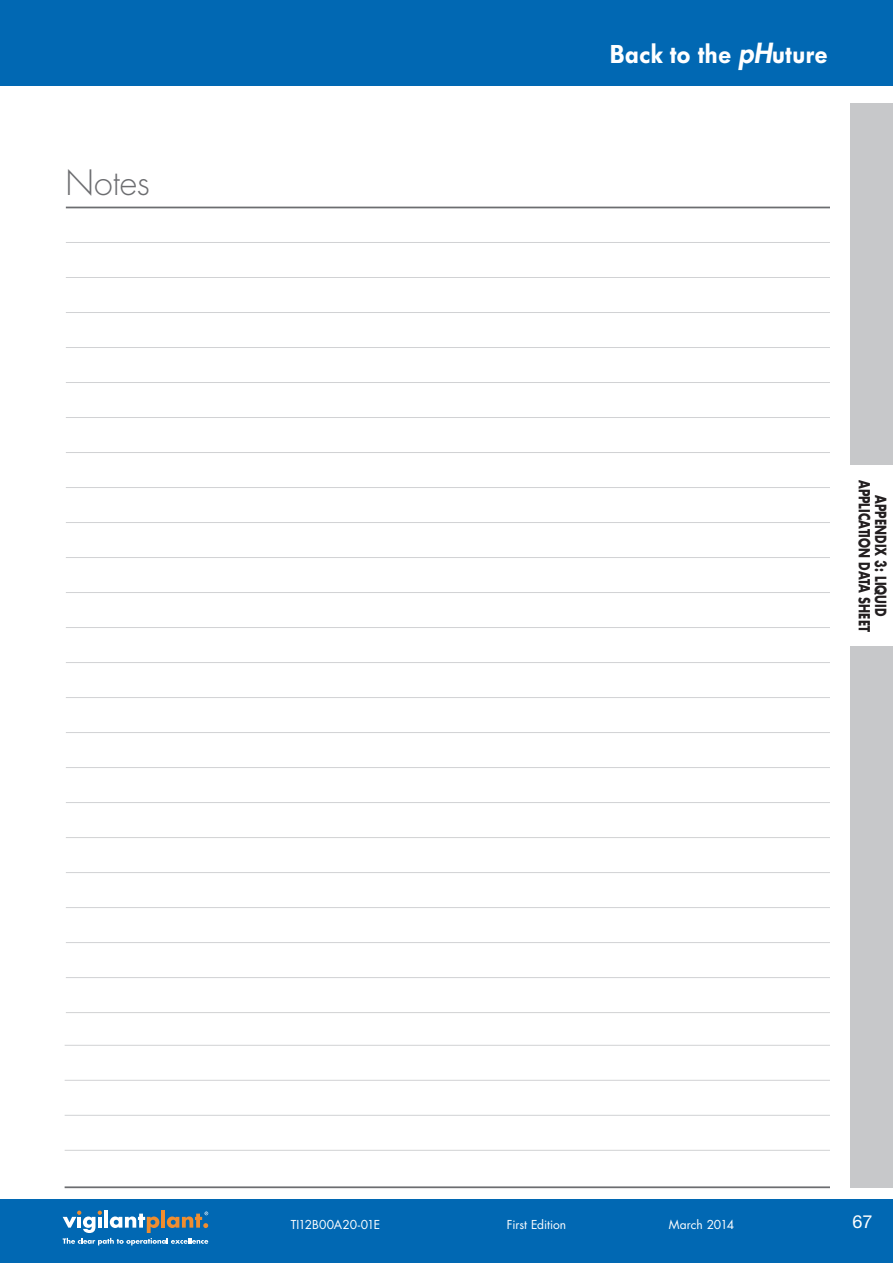
<style>
.page{position:relative;width:893px;height:1263px;background:#fff}
.page>*{position:absolute;margin:0;border:0;box-sizing:border-box;transform-origin:0 0}
.t1{font:300 34.05px "Futura";color:#6c6d70}
.t2{font:800 27px "Futura";color:#fff}
.t3{font:18px "Helvetica Neue";color:#fff}
.t4{font:700 15px/16.5px "Futura";letter-spacing:.005em;color:#231f20;text-align:center;scale:.75 1}
.t5{font:12px "Futura";letter-spacing:-.005em;color:#fff}
.s1{font-style:italic}
</style>
<div class="page">
<div style="left:0;top:1199px;width:893px;height:64px;background:#0168b3"></div>
<div style="left:0;top:0;width:893px;height:86px;background:#0168b3"></div>
<svg style="left:63px;top:1210px;width:145px;height:35px"></svg>
<div style="left:850px;top:104px;width:43px;height:1084px;background:#c7c8ca"></div>
<div style="left:850px;top:465px;width:43px;height:181px;background:#fff"></div>
<hr style="left:66px;top:207px;width:763px;height:1px;background:#6c6d70">
<hr style="left:66px;top:1012px;width:763px;height:1px;background:#d1d2d4">
<hr style="left:66px;top:977px;width:763px;height:1px;background:#d1d2d4">
<hr style="left:66px;top:942px;width:763px;height:1px;background:#d1d2d4">
<hr style="left:66px;top:907px;width:763px;height:1px;background:#d1d2d4">
<hr style="left:66px;top:872px;width:763px;height:1px;background:#d1d2d4">
<hr style="left:66px;top:837px;width:763px;height:1px;background:#d1d2d4">
<hr style="left:66px;top:802px;width:763px;height:1px;background:#d1d2d4">
<hr style="left:66px;top:767px;width:763px;height:1px;background:#d1d2d4">
<hr style="left:66px;top:732px;width:763px;height:1px;background:#d1d2d4">
<hr style="left:66px;top:697px;width:763px;height:1px;background:#d1d2d4">
<hr style="left:66px;top:662px;width:763px;height:1px;background:#d1d2d4">
<hr style="left:66px;top:627px;width:763px;height:1px;background:#d1d2d4">
<hr style="left:66px;top:592px;width:763px;height:1px;background:#d1d2d4">
<hr style="left:66px;top:557px;width:763px;height:1px;background:#d1d2d4">
<hr style="left:66px;top:522px;width:763px;height:1px;background:#d1d2d4">
<hr style="left:66px;top:487px;width:763px;height:1px;background:#d1d2d4">
<hr style="left:66px;top:452px;width:763px;height:1px;background:#d1d2d4">
<hr style="left:66px;top:417px;width:763px;height:1px;background:#d1d2d4">
<hr style="left:66px;top:382px;width:763px;height:1px;background:#d1d2d4">
<hr style="left:66px;top:347px;width:763px;height:1px;background:#d1d2d4">
<hr style="left:66px;top:312px;width:763px;height:1px;background:#d1d2d4">
<hr style="left:66px;top:277px;width:763px;height:1px;background:#d1d2d4">
<hr style="left:66px;top:242px;width:763px;height:1px;background:#d1d2d4">
<hr style="left:65px;top:1186px;width:764px;height:2px;background:#6c6d70">
<hr style="left:65px;top:1045px;width:764px;height:1px;background:#d1d2d4">
<hr style="left:65px;top:1080px;width:764px;height:1px;background:#d1d2d4">
<hr style="left:65px;top:1115px;width:764px;height:1px;background:#d1d2d4">
<hr style="left:65px;top:1150px;width:764px;height:1px;background:#d1d2d4">
<h1 class="t1" style="left:65px;top:161px;width:86px">Notes</h1>
<h2 class="t2" style="left:609px;top:38px;width:220px">Back to the <span class="s1">pH</span>uture</h2>
<p class="t4" style="left:890px;top:480px;width:202px;rotate:90deg">Appendix 3: Liquid<br>Application Data sheet</p>
<p class="t5" style="left:291px;top:1216px;width:91px">TI12B00A20-01E</p>
<p class="t5" style="left:507px;top:1216px;width:61px">First Edition</p>
<p class="t5" style="left:669px;top:1216px;width:67px">March 2014</p>
<p class="t3" style="left:852px;top:1211px;width:22px">67</p>
</div>
